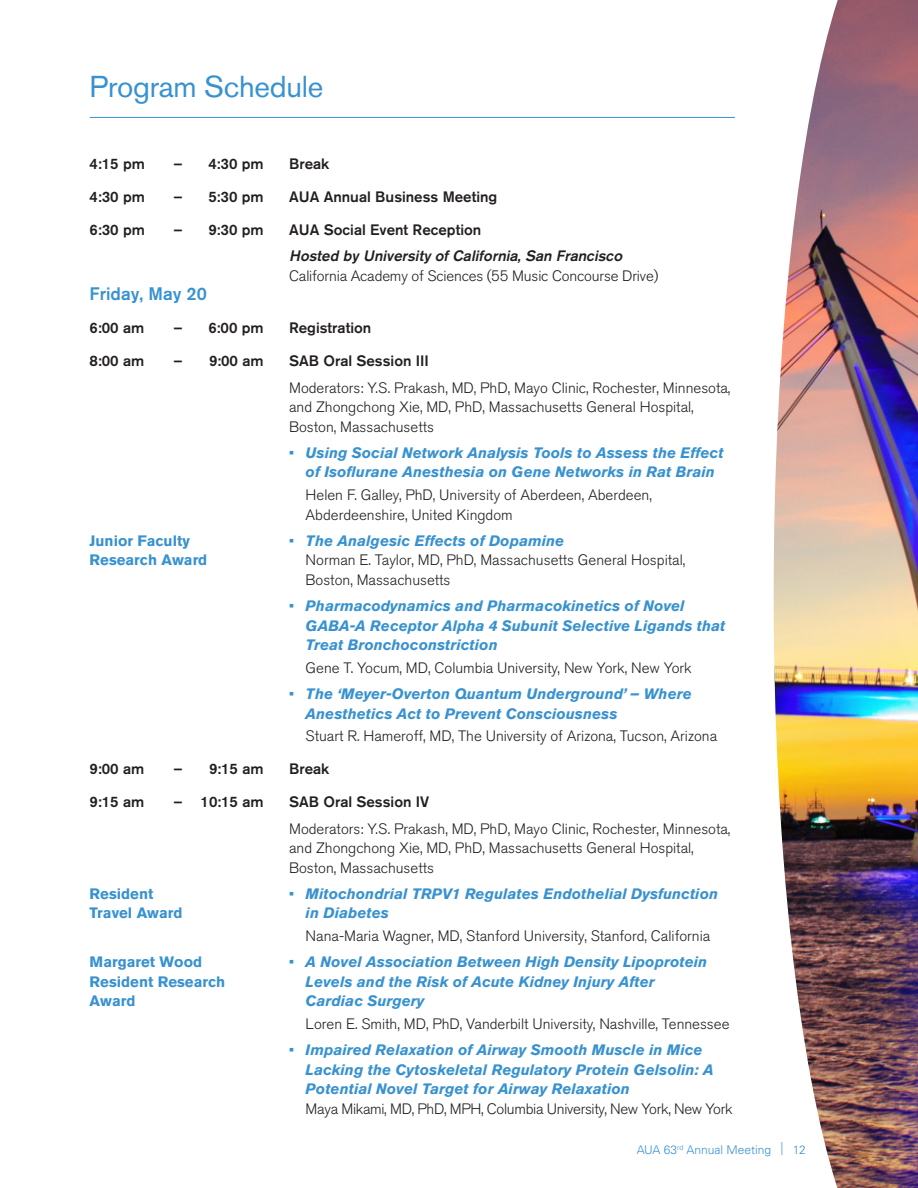
<style>
.page{position:relative;width:918px;height:1188px;background:#fff}
.page>*{position:absolute;margin:0;border:0;box-sizing:border-box;transform-origin:0 0}
.t1{font:30px "Akzidenz Grotesk BQ";letter-spacing:-.01em;color:#3892d0}
.t2{font:500 18px "Akzidenz Grotesk BQ";color:#3892d0}
.t3{font:300 15px/19.5px "Akzidenz Grotesk BQ";color:#231f20}
.t4{font:italic 700 15px/19.5px "Akzidenz Grotesk BQ";color:#3892d0}
.t5{font:500 15px "Akzidenz Grotesk BQ";color:#231f20}
.t6{font:700 15px "Akzidenz Grotesk BQ";color:#3892d0}
.t7{font:300 15px "Akzidenz Grotesk BQ";letter-spacing:-.02em;color:#231f20}
.t8{font:italic 500 15px "Akzidenz Grotesk BQ";color:#231f20}
.t9{font:300 12px "Univers LT Std";color:#3892d0}
.s1{font-weight:500;font-style:normal}
.s2{font-weight:100;font-stretch:ultra-condensed;font-size:18px}
</style>
<div class="page">
<img style="left:774px;top:0;width:144px;height:1188px">
<hr style="left:90px;top:117px;width:645px;height:1px;background:#3892d0">
<p class="t1" style="left:90px;top:69px;width:235px">Program Schedule</p>
<p class="t5" style="left:90px;top:155px;width:57px">4:15 pm</p>
<p class="t5" style="left:174px;top:155px;width:92px">– 4:30 pm</p>
<p class="t5" style="left:289px;top:155px;width:42px">Break</p>
<p class="t5" style="left:90px;top:188px;width:57px">4:30 pm</p>
<p class="t5" style="left:174px;top:188px;width:92px">– 5:30 pm</p>
<p class="t5" style="left:289px;top:188px;width:210px">AUA Annual Business Meeting</p>
<p class="t5" style="left:90px;top:221px;width:57px">6:30 pm</p>
<p class="t5" style="left:174px;top:221px;width:92px">– 9:30 pm</p>
<p class="t5" style="left:289px;top:221px;width:194px">AUA Social Event Reception</p>
<p class="t8" style="left:289px;top:247px;width:338px">Hosted by University ofCalifornia,San Francisco</p>
<p class="t3" style="left:289px;top:266px;width:371px">California Academy of Sciences (55 Music Concourse Drive)</p>
<p class="t2" style="left:90px;top:283px;width:119px">Friday, May 20</p>
<p class="t5" style="left:90px;top:319px;width:56px">6:00 am</p>
<p class="t5" style="left:174px;top:319px;width:92px">– 6:00 pm</p>
<p class="t5" style="left:289px;top:319px;width:84px">Registration</p>
<p class="t5" style="left:90px;top:352px;width:56px">8:00 am</p>
<p class="t5" style="left:174px;top:352px;width:91px">– 9:00 am</p>
<p class="t5" style="left:289px;top:352px;width:141px">SAB Oral Session III</p>
<p class="t3" style="left:289px;top:378px;width:443px">Moderators: Y.S. Prakash, MD, PhD, Mayo Clinic, Rochester, Minnesota,</p>
<p class="t3" style="left:289px;top:398px;width:406px">and Zhongchong Xie, MD, PhD, Massachusetts General Hospital,<br>Boston, Massachusetts</p>
<p class="t4" style="left:289px;top:443px;width:436px"><span class="s1">•</span> Using Social Network Analysis Tools to Assess the Effect</p>
<p class="t4" style="left:306px;top:462px;width:411px">of Isoflurane Anesthesia on Gene Networks in Rat Brain</p>
<p class="t3" style="left:306px;top:486px;width:348px">Helen F. Galley, PhD, University of Aberdeen, Aberdeen,</p>
<p class="t3" style="left:306px;top:505px;width:209px">Abderdeenshire, United Kingdom</p>
<p class="t6" style="left:90px;top:532px;width:102px">Junior Faculty</p>
<p class="t4" style="left:289px;top:531px;width:277px"><span class="s1">•</span> The Analgesic Effects of Dopamine</p>
<p class="t6" style="left:90px;top:552px;width:119px">Research Award</p>
<p class="t3" style="left:306px;top:551px;width:381px">Norman E. Taylor, MD, PhD, Massachusetts General Hospital,<br>Boston, Massachusetts</p>
<p class="t4" style="left:306px;top:596px;width:421px;text-indent:-16px"><span class="s1">•</span> Pharmacodynamics and Pharmacokinetics of Novel<br>GABA-A Receptor Alpha 4 Subunit Selective Ligands that<br>Treat Bronchoconstriction</p>
<p class="t3" style="left:306px;top:658px;width:388px">Gene T. Yocum, MD, Columbia University, New York, New York</p>
<p class="t4" style="left:289px;top:684px;width:404px"><span class="s1">•</span> The ‘Meyer-Overton Quantum Underground’ – Where</p>
<p class="t4" style="left:306px;top:704px;width:313px">Anesthetics Act to Prevent Consciousness</p>
<p class="t3" style="left:306px;top:727px;width:413px">Stuart R. Hameroff, MD, The University of Arizona, Tucson, Arizona</p>
<p class="t5" style="left:90px;top:760px;width:56px">9:00 am</p>
<p class="t5" style="left:174px;top:760px;width:91px">– 9:15 am</p>
<p class="t5" style="left:289px;top:760px;width:42px">Break</p>
<p class="t5" style="left:90px;top:793px;width:56px">9:15 am</p>
<p class="t5" style="left:174px;top:793px;width:91px">– 10:15 am</p>
<p class="t5" style="left:289px;top:793px;width:142px">SAB Oral Session IV</p>
<p class="t3" style="left:289px;top:819px;width:443px">Moderators: Y.S. Prakash, MD, PhD, Mayo Clinic, Rochester, Minnesota,</p>
<p class="t3" style="left:289px;top:839px;width:406px">and Zhongchong Xie, MD, PhD, Massachusetts General Hospital,<br>Boston, Massachusetts</p>
<p class="t6" style="left:90px;top:885px;width:65px">Resident</p>
<p class="t4" style="left:289px;top:884px;width:430px"><span class="s1">•</span> Mitochondrial TRPV1 Regulates Endothelial Dysfunction</p>
<p class="t6" style="left:90px;top:904px;width:94px">Travel Award</p>
<p class="t4" style="left:306px;top:903px;width:85px">in Diabetes</p>
<p class="t3" style="left:306px;top:927px;width:406px">Nana-Maria Wagner, MD, Stanford University, Stanford, California</p>
<p class="t6" style="left:90px;top:953px;width:114px">Margaret Wood</p>
<p class="t4" style="left:289px;top:952px;width:420px"><span class="s1">•</span> A Novel Association Between High Density Lipoprotein</p>
<p class="t6" style="left:90px;top:973px;width:137px">Resident Research</p>
<p class="t4" style="left:306px;top:972px;width:351px">Levels and the Risk of Acute Kidney Injury After</p>
<p class="t6" style="left:90px;top:992px;width:47px">Award</p>
<p class="t4" style="left:306px;top:991px;width:120px">Cardiac Surgery</p>
<p class="t3" style="left:306px;top:1014px;width:425px">Loren E. Smith, MD, PhD, Vanderbilt University, Nashville, Tennessee</p>
<p class="t4" style="left:306px;top:1040px;width:410px;text-indent:-16px"><span class="s1">•</span> Impaired Relaxation of Airway Smooth Muscle in Mice<br>Lacking the Cytoskeletal Regulatory Protein Gelsolin: A<br>Potential Novel Target for Airway Relaxation</p>
<p class="t7" style="left:306px;top:1100px;width:429px">Maya Mikami, MD, PhD, MPH, Columbia University, New York, New York</p>
<p class="t9" style="left:637px;top:1142px;width:170px">AUA 63<sup>rd</sup> Annual Meeting <span class="s2">l</span> 12</p>
</div>
